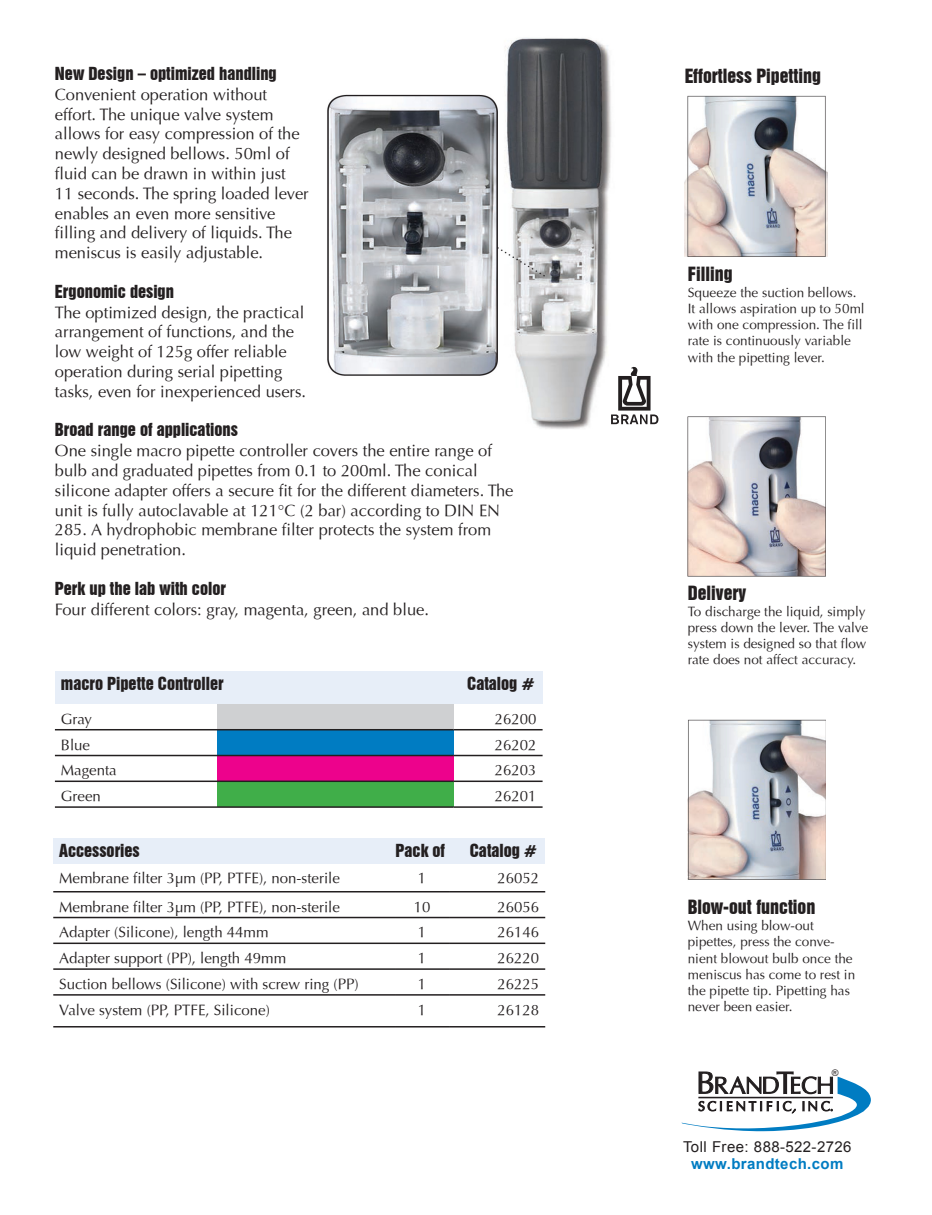
<style>
.page{position:relative;width:932px;height:1215px;background:#fff}
.page>*{position:absolute;margin:0;border:0;box-sizing:border-box;transform-origin:0 0}
.t1{font:18px "Swiss 921 BT Regular A";color:#231f20}
.t2{font:16.5px/19.8px "Optima";color:#231f20}
.t3{font:16.5px "Swiss 921 BT Regular A";color:#231f20}
.t4{font:15px "Optima";color:#231f20}
.t5{font:15px "Arial";letter-spacing:.025em;color:#231f20}
.t6{font:700 15px "Arial";letter-spacing:.025em;color:#007cc2}
.t7{font:13.5px/16.2px "Optima";color:#231f20}
.t8{font:9.15px "Arial";color:#231f20}
</style>
<div class="page">
<img style="left:327px;top:38px;width:301px;height:391px">
<svg style="left:681px;top:1071px;width:190px;height:61px"></svg>
<img style="left:684px;top:95px;width:143px;height:162px">
<img style="left:687px;top:416px;width:138px;height:161px">
<img style="left:687px;top:719px;width:138px;height:161px">
<div style="left:55px;top:671px;width:487px;height:33px;background:#e7eef8"></div>
<div style="left:217px;top:704px;width:236px;height:26px;background:#cfd0d2"></div>
<div style="left:217px;top:730px;width:236px;height:26px;background:#007cc2"></div>
<div style="left:217px;top:756px;width:236px;height:25px;background:#ed028c"></div>
<div style="left:217px;top:781px;width:236px;height:26px;background:#40ae49"></div>
<hr style="left:55px;top:729px;width:162px;height:1px;background:#231f20">
<hr style="left:217px;top:729px;width:236px;height:1px;background:#231f20">
<hr style="left:453px;top:729px;width:89px;height:1px;background:#231f20">
<hr style="left:55px;top:755px;width:162px;height:1px;background:#231f20">
<hr style="left:217px;top:755px;width:236px;height:1px;background:#231f20">
<hr style="left:453px;top:755px;width:89px;height:1px;background:#231f20">
<hr style="left:55px;top:781px;width:162px;height:1px;background:#231f20">
<hr style="left:217px;top:781px;width:236px;height:1px;background:#231f20">
<hr style="left:453px;top:781px;width:89px;height:1px;background:#231f20">
<hr style="left:55px;top:806px;width:162px;height:2px;background:#231f20">
<hr style="left:217px;top:806px;width:236px;height:2px;background:#231f20">
<hr style="left:453px;top:806px;width:89px;height:2px;background:#231f20">
<svg style="left:611px;top:366px;width:47px;height:58px"></svg>
<div style="left:53px;top:838px;width:492px;height:25px;background:#e7eef8"></div>
<hr style="left:53px;top:891px;width:342px;height:1px;background:#231f20">
<hr style="left:395px;top:891px;width:54px;height:1px;background:#231f20">
<hr style="left:449px;top:891px;width:96px;height:1px;background:#231f20">
<hr style="left:53px;top:917px;width:342px;height:1px;background:#231f20">
<hr style="left:395px;top:917px;width:54px;height:1px;background:#231f20">
<hr style="left:449px;top:917px;width:96px;height:1px;background:#231f20">
<hr style="left:53px;top:943px;width:342px;height:1px;background:#231f20">
<hr style="left:395px;top:943px;width:54px;height:1px;background:#231f20">
<hr style="left:449px;top:943px;width:96px;height:1px;background:#231f20">
<hr style="left:53px;top:968px;width:342px;height:2px;background:#231f20">
<hr style="left:395px;top:968px;width:54px;height:2px;background:#231f20">
<hr style="left:449px;top:968px;width:96px;height:2px;background:#231f20">
<hr style="left:53px;top:994px;width:342px;height:2px;background:#231f20">
<hr style="left:395px;top:994px;width:54px;height:2px;background:#231f20">
<hr style="left:449px;top:994px;width:96px;height:2px;background:#231f20">
<hr style="left:53px;top:1026px;width:342px;height:2px;background:#231f20">
<hr style="left:395px;top:1026px;width:54px;height:2px;background:#231f20">
<hr style="left:449px;top:1026px;width:96px;height:2px;background:#231f20">
<p class="t3" style="left:55px;top:63px;width:223px">New Design – optimized handling</p>
<p class="t2" style="left:55px;top:85px;width:255px">Convenient operation without effort. The unique valve system allows for easy compression of the newly designed bellows. 50ml of fluid can be drawn in within just<br>11 seconds. The spring loaded lever enables an even more sensitive filling and delivery of liquids. The meniscus is easily adjustable.</p>
<p class="t3" style="left:55px;top:281px;width:121px">Ergonomic design</p>
<p class="t2" style="left:55px;top:302px;width:253px">The optimized design, the practical arrangement of functions, and the low weight of 125g offer reliable operation during serial pipetting tasks, even for inexperienced users.</p>
<p class="t3" style="left:55px;top:419px;width:184px">Broad range of applications</p>
<p class="t2" style="left:55px;top:441px;width:460px">One single macro pipette controller covers the entire range of bulb and graduated pipettes from 0.1 to 200ml. The conical silicone adapter offers a secure fit for the different diameters. The unit is fully autoclavable at 121°C (2 bar) according to DIN EN 285. A hydrophobic membrane filter protects the system from liquid penetration.</p>
<p class="t3" style="left:55px;top:578px;width:173px">Perk up the lab with color</p>
<p class="t2" style="left:55px;top:599px;width:375px">Four different colors: gray, magenta, green, and blue.</p>
<p class="t3" style="left:61px;top:673px;width:164px">macro Pipette Controller</p>
<p class="t3" style="left:467px;top:673px;width:69px">Catalog #</p>
<p class="t4" style="left:61px;top:710px;width:33px">Gray</p>
<p class="t4" style="left:495px;top:710px;width:43px">26200</p>
<p class="t4" style="left:61px;top:736px;width:31px">Blue</p>
<p class="t4" style="left:495px;top:736px;width:43px">26202</p>
<p class="t4" style="left:61px;top:762px;width:57px">Magenta</p>
<p class="t4" style="left:495px;top:762px;width:43px">26203</p>
<p class="t4" style="left:61px;top:787px;width:42px">Green</p>
<p class="t4" style="left:495px;top:787px;width:43px">26201</p>
<p class="t3" style="left:59px;top:839px;width:82px">Accessories</p>
<p class="t3" style="left:395px;top:839px;width:51px">Pack of</p>
<p class="t3" style="left:470px;top:839px;width:69px">Catalog #</p>
<p class="t4" style="left:59px;top:869px;width:282px">Membrane filter 3µm (PP, PTFE), non-sterile</p>
<p class="t4" style="left:418px;top:869px;width:10px">1</p>
<p class="t4" style="left:497px;top:869px;width:43px">26052</p>
<p class="t4" style="left:59px;top:898px;width:282px">Membrane filter 3µm (PP, PTFE), non-sterile</p>
<p class="t4" style="left:413px;top:898px;width:18px">10</p>
<p class="t4" style="left:497px;top:898px;width:43px">26056</p>
<p class="t4" style="left:59px;top:924px;width:211px">Adapter (Silicone), length 44mm</p>
<p class="t4" style="left:418px;top:924px;width:10px">1</p>
<p class="t4" style="left:497px;top:924px;width:43px">26146</p>
<p class="t4" style="left:59px;top:949px;width:228px">Adapter support (PP), length 49mm</p>
<p class="t4" style="left:418px;top:949px;width:10px">1</p>
<p class="t4" style="left:497px;top:949px;width:43px">26220</p>
<p class="t4" style="left:59px;top:975px;width:301px">Suction bellows (Silicone) with screw ring (PP)</p>
<p class="t4" style="left:418px;top:975px;width:10px">1</p>
<p class="t4" style="left:497px;top:975px;width:43px">26225</p>
<p class="t4" style="left:59px;top:1001px;width:212px">Valve system (PP, PTFE, Silicone)</p>
<p class="t4" style="left:418px;top:1001px;width:10px">1</p>
<p class="t4" style="left:497px;top:1001px;width:43px">26128</p>
<p class="t1" style="left:684px;top:64px;width:138px">Effortless Pipetting</p>
<p class="t1" style="left:687px;top:262px;width:47px">Filling</p>
<p class="t7" style="left:687px;top:284px;width:170px">Squeeze the suction bellows.</p>
<p class="t7" style="left:687px;top:300px;width:178px">It allows aspiration up to 50ml with one compression. The fill rate is continuously variable with the pipetting lever.</p>
<p class="t1" style="left:687px;top:581px;width:60px">Delivery</p>
<p class="t7" style="left:687px;top:603px;width:182px">To discharge the liquid, simply press down the lever. The valve system is designed so that flow rate does not affect accuracy.</p>
<p class="t1" style="left:687px;top:895px;width:129px">Blow-out function</p>
<p class="t7" style="left:687px;top:918px;width:169px">When using blow-out pipettes, press the conve&shy;nient blowout bulb once the meniscus has come to rest in the pipette tip. Pipetting has never been easier.</p>
<p class="t8" style="left:831px;top:1066px;width:8px">®</p>
<p class="t5" style="left:683px;top:1137px;width:170px">Toll Free: 888-522-2726</p>
<p class="t6" style="left:691px;top:1154px;width:154px">www.brandtech.com</p>
</div>
